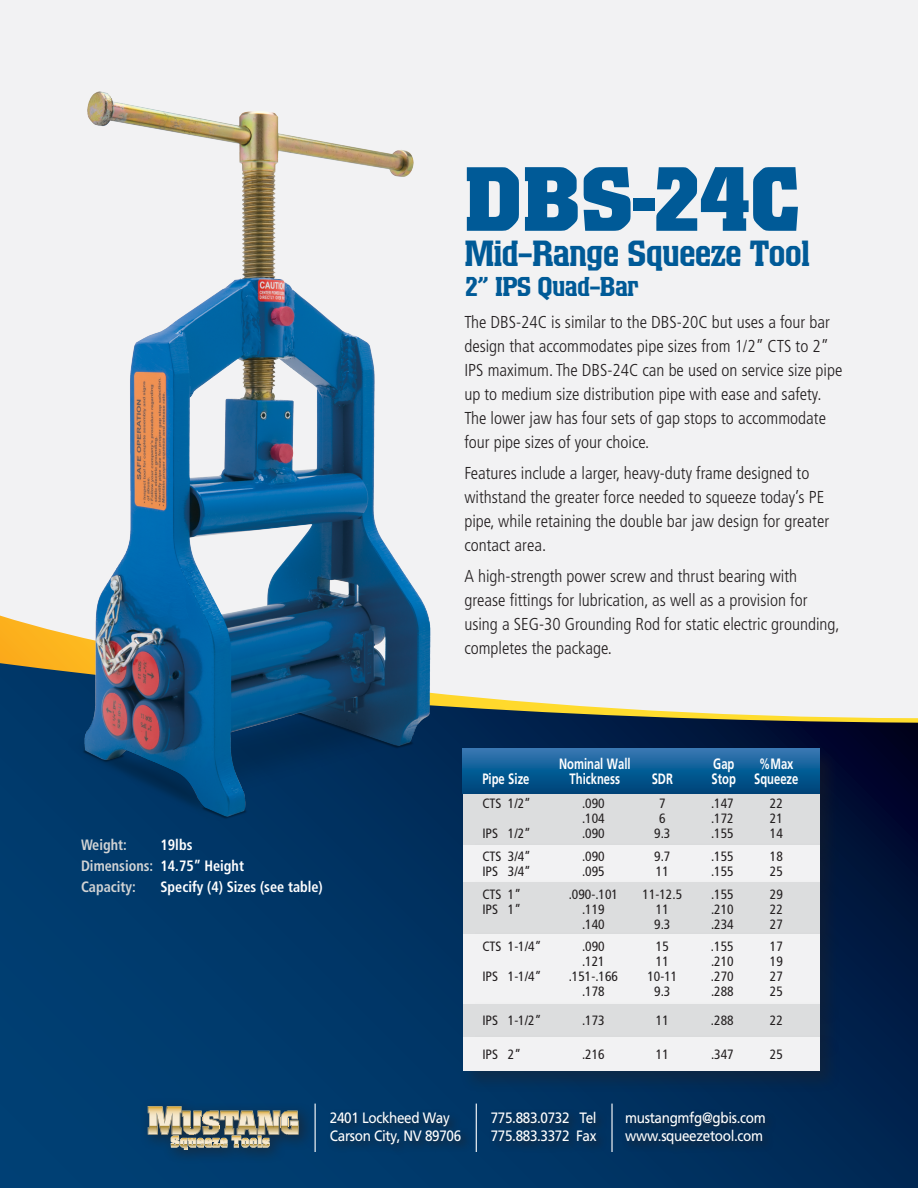
<style>
.page{position:relative;width:918px;height:1188px;background:#fff}
.page>*{position:absolute;margin:0;border:0;box-sizing:border-box;transform-origin:0 0}
.t1{font:700 90px "Colossalis";letter-spacing:-.01em;color:#005a97}
.Product_Model{font:500 36px "Colossalis";letter-spacing:-.025em;color:#005a97}
.Product_Model-2{font:500 27px "Colossalis";letter-spacing:-.025em;color:#005a97}
.t2{font:300 condensed 17.25px/24px "Frutiger";color:#231f20}
.t3{font:15px/18px "Frutiger";letter-spacing:-.025em;color:#fff;scale:.9 1}
.Gap_Stop_Table-Title{font:700 15px "Frutiger";color:#fff;scale:.75 1}
.t4{font:700 condensed 15px/21px "Frutiger";color:#d1d3d4;scale:.95 1}
.t5{font:700 condensed 15px "Frutiger";color:#fff;scale:.95 1}
.Gap_Stop_Table{font:condensed 13.5px "Frutiger";color:#231f20}
.s1{color:#fff}
</style>
<div class="page">
<div style="left:0;top:0;width:918px;height:616px;background:#f2f2f3"></div>
<svg style="left:0;top:723px;width:918px;height:465px;background:#003160"></svg>
<svg style="left:0;top:616px;width:918px;height:107px"></svg>
<div style="left:460px;top:746px;width:381px;height:70px;background:#231f20;opacity:.35"></div>
<svg style="left:463px;top:749px;width:356px;height:42px;background:#105e96"></svg>
<div style="left:460px;top:791px;width:381px;height:76px;background:#231f20;opacity:.35"></div>
<div style="left:463px;top:794px;width:356px;height:51px;background:#dcddde"></div>
<div style="left:460px;top:842px;width:381px;height:61px;background:#231f20;opacity:.35"></div>
<div style="left:463px;top:845px;width:356px;height:37px;background:#f2f2f3"></div>
<div style="left:460px;top:879px;width:381px;height:77px;background:#231f20;opacity:.35"></div>
<div style="left:463px;top:882px;width:356px;height:52px;background:#dcddde"></div>
<div style="left:460px;top:931px;width:381px;height:94px;background:#231f20;opacity:.35"></div>
<div style="left:463px;top:934px;width:356px;height:70px;background:#f2f2f3"></div>
<div style="left:460px;top:1001px;width:381px;height:58px;background:#231f20;opacity:.35"></div>
<div style="left:463px;top:1004px;width:356px;height:33px;background:#dcddde"></div>
<div style="left:460px;top:1035px;width:381px;height:57px;background:#231f20;opacity:.35"></div>
<div style="left:463px;top:1037px;width:356px;height:34px;background:#f2f2f3"></div>
<img style="left:42px;top:81px;width:401px;height:756px">
<div style="left:140px;top:1098px;width:175px;height:67px;background:#231f20;opacity:.65"></div>
<svg style="left:148px;top:1106px;width:151px;height:44px;background:#878d81"></svg>
<div style="left:327px;top:1108px;width:145px;height:48px;background:#033663"></div>
<div style="left:622px;top:1108px;width:155px;height:47px;background:#032c56"></div>
<div style="left:488px;top:1108px;width:119px;height:45px;background:#03325d"></div>
<hr style="left:476px;top:1104px;width:1px;height:48px;background:#fff">
<hr style="left:611px;top:1104px;width:2px;height:48px;background:#fff">
<hr style="left:315px;top:1104px;width:1px;height:48px;background:#fff">
<p class="t1" style="left:464px;top:147px;width:337px">DBS-24C</p>
<p class="Product_Model" style="left:464px;top:233px;width:347px">Mid-Range Squeeze Tool</p>
<p class="Product_Model-2" style="left:464px;top:272px;width:176px">2” IPS Quad-Bar</p>
<p class="t2" style="left:464px;top:310px;width:379px">The DBS-24C is similar to the DBS-20C but uses a four bar design that accommodates pipe sizes from 1/2” CTS to 2” IPS maximum. The DBS-24C can be used on service size pipe up to medium size distribution pipe with ease and safety.<br>The lower jaw has four sets of gap stops to accommodate four pipe sizes of your choice.</p>
<p class="t2" style="left:464px;top:461px;width:366px">Features include a larger, heavy-duty frame designed to withstand the greater force needed to squeeze today’s PE pipe, while retaining the double bar jaw design for greater contact area.</p>
<p class="t2" style="left:464px;top:564px;width:377px">A high-strength power screw and thrust bearing with grease fittings for lubrication, as well as a provision for using a SEG-30 Grounding Rod for static electric grounding, completes the package.</p>
<p class="t4" style="left:81px;top:834px;width:50px">Weight:</p>
<p class="t4" style="left:81px;top:834px;width:173px;text-indent:80px"><span class="s1">19lbs<br></span>Dimensions: <span class="s1">14.75” Height<br></span>Capacity:</p>
<p class="t5" style="left:161px;top:878px;width:172px">Specify (4) Sizes (see table)</p>
<p class="Gap_Stop_Table-Title" style="left:559px;top:755px;width:97px">Nominal Wall</p>
<p class="Gap_Stop_Table-Title" style="left:713px;top:755px;width:30px">Gap</p>
<p class="Gap_Stop_Table-Title" style="left:759px;top:755px;width:47px">%Max</p>
<p class="Gap_Stop_Table-Title" style="left:482px;top:770px;width:64px">Pipe Size</p>
<p class="Gap_Stop_Table-Title" style="left:570px;top:770px;width:69px">Thickness</p>
<p class="Gap_Stop_Table-Title" style="left:652px;top:770px;width:30px">SDR</p>
<p class="Gap_Stop_Table-Title" style="left:712px;top:770px;width:117px">Stop Squeeze</p>
<p class="Gap_Stop_Table" style="left:482px;top:796px;width:50px">CTS 1/2”</p>
<p class="Gap_Stop_Table" style="left:582px;top:796px;width:24px">.090</p>
<p class="Gap_Stop_Table" style="left:659px;top:796px;width:8px">7</p>
<p class="Gap_Stop_Table" style="left:711px;top:796px;width:24px">.147</p>
<p class="Gap_Stop_Table" style="left:770px;top:796px;width:14px">22</p>
<p class="Gap_Stop_Table" style="left:582px;top:811px;width:24px">.104</p>
<p class="Gap_Stop_Table" style="left:659px;top:811px;width:8px">6</p>
<p class="Gap_Stop_Table" style="left:711px;top:811px;width:24px">.172</p>
<p class="Gap_Stop_Table" style="left:770px;top:811px;width:14px">21</p>
<p class="Gap_Stop_Table" style="left:482px;top:826px;width:50px">IPS 1/2”</p>
<p class="Gap_Stop_Table" style="left:582px;top:826px;width:24px">.090</p>
<p class="Gap_Stop_Table" style="left:654px;top:826px;width:18px">9.3</p>
<p class="Gap_Stop_Table" style="left:711px;top:826px;width:24px">.155</p>
<p class="Gap_Stop_Table" style="left:770px;top:826px;width:14px">14</p>
<p class="Gap_Stop_Table" style="left:482px;top:848px;width:50px">CTS 3/4”</p>
<p class="Gap_Stop_Table" style="left:582px;top:848px;width:24px">.090</p>
<p class="Gap_Stop_Table" style="left:654px;top:848px;width:18px">9.7</p>
<p class="Gap_Stop_Table" style="left:711px;top:848px;width:24px">.155</p>
<p class="Gap_Stop_Table" style="left:770px;top:848px;width:14px">18</p>
<p class="Gap_Stop_Table" style="left:482px;top:863px;width:50px">IPS 3/4”</p>
<p class="Gap_Stop_Table" style="left:582px;top:863px;width:24px">.095</p>
<p class="Gap_Stop_Table" style="left:656px;top:863px;width:14px">11</p>
<p class="Gap_Stop_Table" style="left:711px;top:863px;width:24px">.155</p>
<p class="Gap_Stop_Table" style="left:770px;top:863px;width:14px">25</p>
<p class="Gap_Stop_Table" style="left:482px;top:886px;width:40px">CTS 1”</p>
<p class="Gap_Stop_Table" style="left:569px;top:886px;width:51px">.090-.101</p>
<p class="Gap_Stop_Table" style="left:643px;top:886px;width:41px">11-12.5</p>
<p class="Gap_Stop_Table" style="left:711px;top:886px;width:24px">.155</p>
<p class="Gap_Stop_Table" style="left:770px;top:886px;width:14px">29</p>
<p class="Gap_Stop_Table" style="left:482px;top:901px;width:40px">IPS 1”</p>
<p class="Gap_Stop_Table" style="left:582px;top:901px;width:24px">.119</p>
<p class="Gap_Stop_Table" style="left:656px;top:901px;width:14px">11</p>
<p class="Gap_Stop_Table" style="left:711px;top:901px;width:24px">.210</p>
<p class="Gap_Stop_Table" style="left:770px;top:901px;width:14px">22</p>
<p class="Gap_Stop_Table" style="left:582px;top:916px;width:24px">.140</p>
<p class="Gap_Stop_Table" style="left:654px;top:916px;width:18px">9.3</p>
<p class="Gap_Stop_Table" style="left:711px;top:916px;width:24px">.234</p>
<p class="Gap_Stop_Table" style="left:770px;top:916px;width:14px">27</p>
<p class="Gap_Stop_Table" style="left:482px;top:939px;width:61px">CTS 1-1/4”</p>
<p class="Gap_Stop_Table" style="left:582px;top:939px;width:24px">.090</p>
<p class="Gap_Stop_Table" style="left:656px;top:939px;width:14px">15</p>
<p class="Gap_Stop_Table" style="left:711px;top:939px;width:24px">.155</p>
<p class="Gap_Stop_Table" style="left:770px;top:939px;width:14px">17</p>
<p class="Gap_Stop_Table" style="left:582px;top:954px;width:24px">.121</p>
<p class="Gap_Stop_Table" style="left:656px;top:954px;width:14px">11</p>
<p class="Gap_Stop_Table" style="left:711px;top:954px;width:24px">.210</p>
<p class="Gap_Stop_Table" style="left:770px;top:954px;width:14px">19</p>
<p class="Gap_Stop_Table" style="left:482px;top:969px;width:61px">IPS 1-1/4”</p>
<p class="Gap_Stop_Table" style="left:569px;top:969px;width:51px">.151-.166</p>
<p class="Gap_Stop_Table" style="left:647px;top:969px;width:31px">10-11</p>
<p class="Gap_Stop_Table" style="left:711px;top:969px;width:24px">.270</p>
<p class="Gap_Stop_Table" style="left:770px;top:969px;width:14px">27</p>
<p class="Gap_Stop_Table" style="left:582px;top:984px;width:24px">.178</p>
<p class="Gap_Stop_Table" style="left:654px;top:984px;width:18px">9.3</p>
<p class="Gap_Stop_Table" style="left:711px;top:984px;width:24px">.288</p>
<p class="Gap_Stop_Table" style="left:770px;top:984px;width:14px">25</p>
<p class="Gap_Stop_Table" style="left:482px;top:1013px;width:61px">IPS 1-1/2”</p>
<p class="Gap_Stop_Table" style="left:582px;top:1013px;width:24px">.173</p>
<p class="Gap_Stop_Table" style="left:656px;top:1013px;width:14px">11</p>
<p class="Gap_Stop_Table" style="left:711px;top:1013px;width:24px">.288</p>
<p class="Gap_Stop_Table" style="left:770px;top:1013px;width:14px">22</p>
<p class="Gap_Stop_Table" style="left:482px;top:1046px;width:40px">IPS 2”</p>
<p class="Gap_Stop_Table" style="left:582px;top:1046px;width:24px">.216</p>
<p class="Gap_Stop_Table" style="left:656px;top:1046px;width:14px">11</p>
<p class="Gap_Stop_Table" style="left:711px;top:1046px;width:24px">.347</p>
<p class="Gap_Stop_Table" style="left:770px;top:1046px;width:14px">25</p>
<p class="t3" style="left:330px;top:1109px;width:147px">2401 Lockheed Way<br>Carson City, NV 89706</p>
<p class="t3" style="left:625px;top:1109px;width:158px">mustangmfg@gbis.com www.squeezetool.com</p>
<p class="t3" style="left:491px;top:1109px;width:119px">775.883.0732 Tel<br>775.883.3372 Fax</p>
</div>
